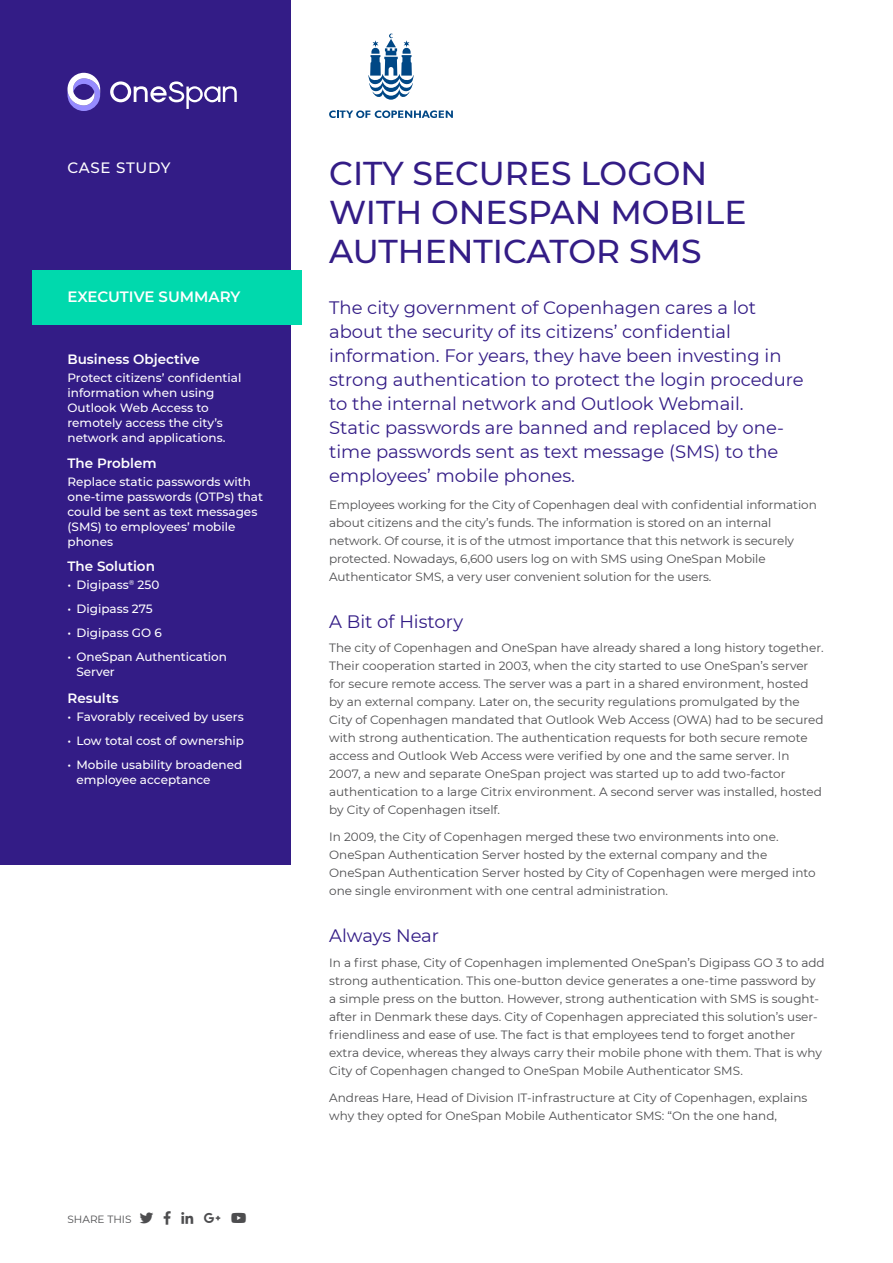
<style>
.page{position:relative;width:893px;height:1263px;background:#fff}
.page>*{position:absolute;margin:0;border:0;box-sizing:border-box;transform-origin:0 0}
.t1{font:500 33px/39px "Montserrat";color:#331c86}
.t2{font:18px/24px "Montserrat";color:#331c86}
.t3{font:600 15px "Montserrat";letter-spacing:-.005em;color:#fff}
.t4{font:500 15px "Montserrat";letter-spacing:.04em;color:#fff}
.t5{font:600 13.5px "Montserrat";color:#fff}
.t6{font:12px/18px "Montserrat";color:#4d4d4f}
.t7{font:500 12px/15px "Montserrat";color:#fff}
.t8{font:10.5px "Montserrat";color:#4d4d4f}
</style>
<div class="page">
<div style="left:0;top:0;width:290px;height:864px;background:#331c86"></div>
<div style="left:33px;top:270px;width:269px;height:54px;background:#00d9ad"></div>
<svg style="left:68px;top:73px;width:32px;height:38px"></svg>
<svg style="left:110px;top:81px;width:127px;height:28px"></svg>
<svg style="left:368px;top:34px;width:46px;height:66px"></svg>
<svg style="left:329px;top:110px;width:124px;height:8px"></svg>
<p class="t4" style="left:68px;top:157px;width:105px">CASE STUDY</p>
<p class="t3" style="left:68px;top:286px;width:174px">EXECUTIVE SUMMARY</p>
<p class="t5" style="left:68px;top:350px;width:134px">Business Objective</p>
<p class="t7" style="left:68px;top:370px;width:175px">Protect citizens’ confidential information when using<br>Outlook Web Access to remotely access the city’s network and applications.</p>
<p class="t5" style="left:68px;top:453px;width:91px">The Problem</p>
<p class="t7" style="left:68px;top:473px;width:197px">Replace static passwords with one-time passwords (OTPs) that could be sent as text messages (SMS) to employees’ mobile phones</p>
<p class="t5" style="left:68px;top:557px;width:89px">The Solution</p>
<p class="t7" style="left:68px;top:577px;width:93px">• Digipass<sup>®</sup> 250</p>
<p class="t7" style="left:68px;top:601px;width:87px">• Digipass 275</p>
<p class="t7" style="left:68px;top:625px;width:96px">• Digipass GO 6</p>
<p class="t7" style="left:77px;top:649px;width:152px;text-indent:-9px">• OneSpan Authentication<br>Server</p>
<p class="t5" style="left:68px;top:689px;width:53px">Results</p>
<p class="t7" style="left:68px;top:709px;width:178px">• Favorably received by users</p>
<p class="t7" style="left:68px;top:733px;width:178px">• Low total cost of ownership</p>
<p class="t7" style="left:76px;top:757px;width:167px;text-indent:-9px">• Mobile usability broadened employee acceptance</p>
<p class="t8" style="left:68px;top:1212px;width:66px">SHARE THIS</p>
<h1 class="t1" style="left:329px;top:153px;width:419px">CITY SECURES LOGON<br>WITH ONESPAN MOBILE<br>AUTHENTICATOR SMS</h1>
<p class="t2" style="left:329px;top:295px;width:476px">The city government of Copenhagen cares a lot about the security of its citizens’ confidential information. For years, they have been investing in strong authentication to protect the login procedure to the internal network and Outlook Webmail.<br>Static passwords are banned and replaced by one&shy;time passwords sent as text message (SMS) to the employees’ mobile phones.</p>
<p class="t6" style="left:329px;top:495px;width:489px">Employees working for the City of Copenhagen deal with confidential information about citizens and the city’s funds. The information is stored on an internal network. Of course, it is of the utmost importance that this network is securely protected. Nowadays, 6,600 users log on with SMS using OneSpan Mobile Authenticator SMS, a very user convenient solution for the users.</p>
<h2 class="t2" style="left:329px;top:609px;width:135px">A Bit of History</h2>
<p class="t6" style="left:329px;top:639px;width:496px">The city of Copenhagen and OneSpan have already shared a long history together.<br>Their cooperation started in 2003, when the city started to use OneSpan’s server for secure remote access. The server was a part in a shared environment, hosted by an external company. Later on, the security regulations promulgated by the City of Copenhagen mandated that Outlook Web Access (OWA) had to be secured with strong authentication. The authentication requests for both secure remote access and Outlook Web Access were verified by one and the same server. In 2007, a new and separate OneSpan project was started up to add two-factor authentication to a large Citrix environment. A second server was installed, hosted by City of Copenhagen itself.</p>
<p class="t6" style="left:329px;top:828px;width:488px">In 2009, the City of Copenhagen merged these two environments into one.<br>OneSpan Authentication Server hosted by the external company and the OneSpan Authentication Server hosted by City of Copenhagen were merged into one single environment with one central administration.</p>
<h2 class="t2" style="left:329px;top:923px;width:111px">Always Near</h2>
<p class="t6" style="left:329px;top:953px;width:497px">In a first phase, City of Copenhagen implemented OneSpan’s Digipass GO 3 to add strong authentication. This one-button device generates a one-time password by a simple press on the button. However, strong authentication with SMS is sought&shy;after in Denmark these days. City of Copenhagen appreciated this solution’s user&shy;friendliness and ease of use. The fact is that employees tend to forget another extra device, whereas they always carry their mobile phone with them. That is why City of Copenhagen changed to OneSpan Mobile Authenticator SMS.</p>
<p class="t6" style="left:329px;top:1088px;width:480px">Andreas Hare, Head of Division IT-infrastructure at City of Copenhagen, explains why they opted for OneSpan Mobile Authenticator SMS: “On the one hand,</p>
</div>
